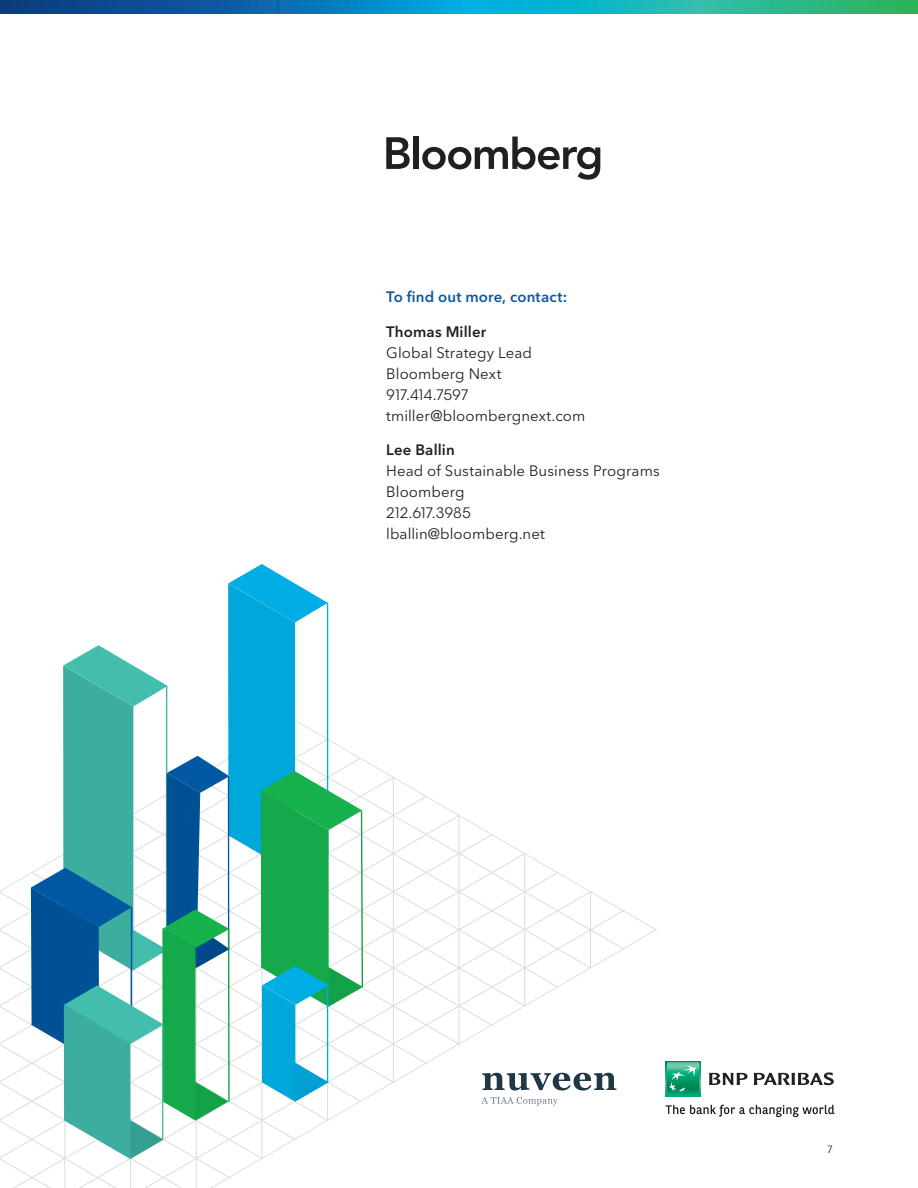
<style>
.page{position:relative;width:918px;height:1188px;background:#fff}
.page>*{position:absolute;margin:0;border:0;box-sizing:border-box;transform-origin:0 0}
.t1{font:15px/21px "Avenir Next P For BBG";letter-spacing:.005em;color:#231f20}
.t2{font:600 15px "Avenir Next P For BBG";letter-spacing:.01em;color:#1058a4}
.t3{font:10.5px "Avenir Next P For BBG";color:#231f20}
.s1{font-weight:600}
</style>
<div class="page">
<svg style="left:0;top:0;width:918px;height:14px;background:#128ea8"></svg>
<svg style="left:386px;top:137px;width:24px;height:32px"></svg>
<div style="left:413px;top:137px;width:6px;height:32px;background:#231f20"></div>
<svg style="left:422px;top:137px;width:178px;height:43px"></svg>
<div style="left:666px;top:1062px;width:34px;height:34px;background:#00a97a"></div>
<svg style="left:666px;top:1062px;width:34px;height:32px"></svg>
<svg style="left:709px;top:1073px;width:38px;height:12px"></svg>
<svg style="left:754px;top:1072px;width:80px;height:13px"></svg>
<svg style="left:666px;top:1105px;width:169px;height:12px"></svg>
<svg style="left:0;top:564px;width:657px;height:624px"></svg>
<p class="t2" style="left:386px;top:288px;width:182px">To find out more, contact:</p>
<p class="t1" style="left:386px;top:321px;width:201px"><span class="s1">Thomas Miller<br></span>Global Strategy Lead<br>Bloomberg Next<br>917.414.7597 tmiller@bloombergnext.com</p>
<p class="t1" style="left:386px;top:440px;width:275px"><span class="s1">Lee Ballin<br></span>Head of Sustainable Business Programs<br>Bloomberg<br>212.617.3985<br>lballin@bloomberg.net</p>
<p class="t3" style="left:828px;top:1143px;width:6px">7</p>
</div>
